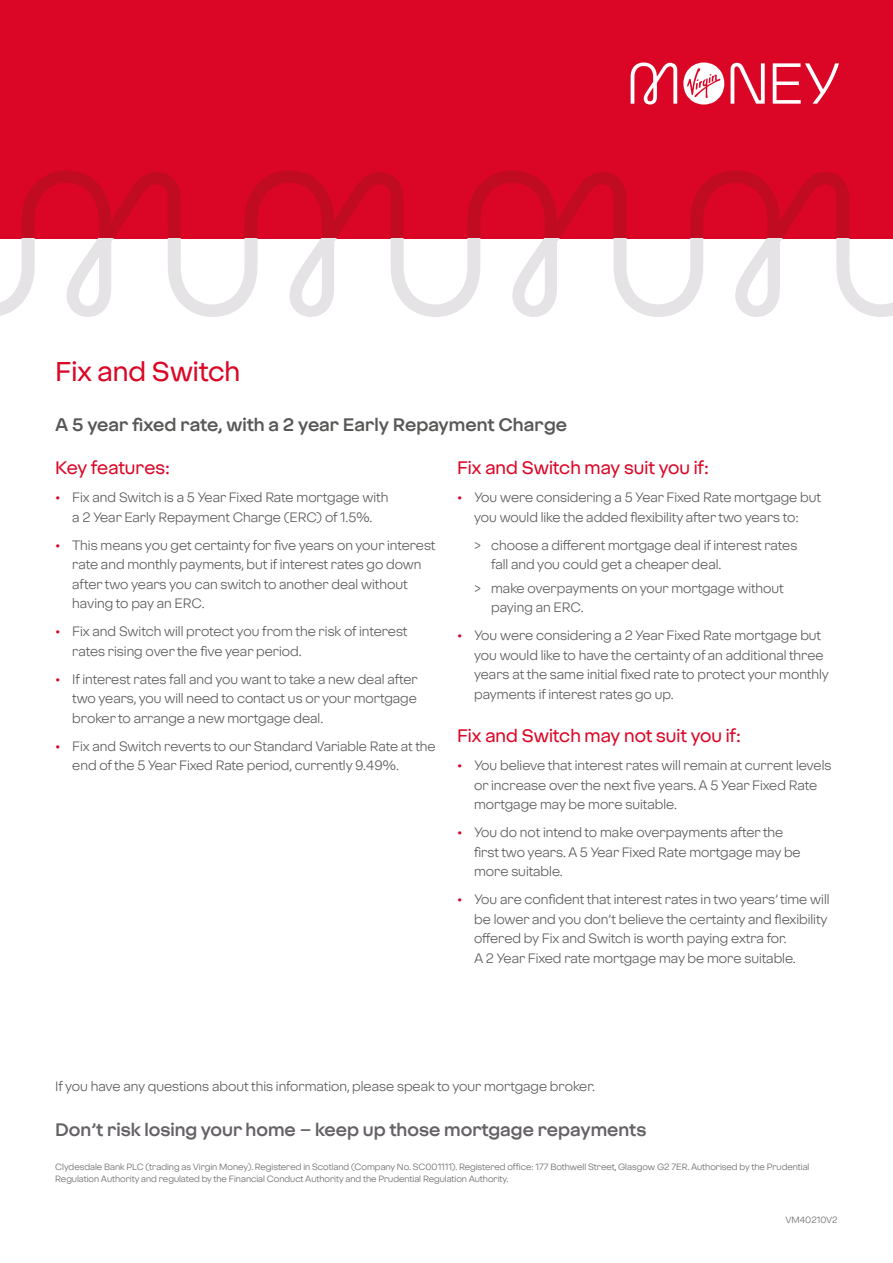
<style>
.page{position:relative;width:893px;height:1263px;background:#fff}
.page>*{position:absolute;margin:0;border:0;box-sizing:border-box;transform-origin:0 0}
.t1{font:500 27px "Virgin Money Sans";color:#db0626}
.t2{font:500 18px "Virgin Money Sans";color:#db0626}
.t3{font:700 18px "Virgin Money Sans";color:#656166}
.t4{font:700 18px "Virgin Money Sans";color:#575756}
.t5{font:13.5px/19.5px "Virgin Money Sans";color:#575756}
.t6{font:9px/12px "Virgin Money Sans";color:#656166}
.s1{color:#db0626}
</style>
<div class="page">
<div style="left:0;top:0;width:893px;height:238px;background:#db0626"></div>
<svg style="left:631px;top:63px;width:208px;height:42px"></svg>
<svg style="left:22px;top:170px;width:828px;height:68px"></svg>
<svg style="left:0;top:238px;width:893px;height:79px"></svg>
<h1 class="t1" style="left:55px;top:355px;width:187px">Fix and Switch</h1>
<h2 class="t4" style="left:55px;top:413px;width:513px">A 5 year fixed rate, with a 2 year Early Repayment Charge</h2>
<h2 class="t2" style="left:55px;top:457px;width:116px">Key features:</h2>
<p class="t5" style="left:55px;top:487px;width:335px;text-align:center"><span class="s1">•</span> Fix and Switch is a 5 Year Fixed Rate mortgage with a 2 Year Early Repayment Charge (ERC) of 1.5%.</p>
<p class="t5" style="left:72px;top:535px;width:365px;text-indent:-17px"><span class="s1">•</span> This means you get certainty for five years on your interest rate and monthly payments, but if interest rates go down after two years you can switch to another deal without having to pay an ERC.</p>
<p class="t5" style="left:72px;top:621px;width:337px;text-indent:-17px"><span class="s1">•</span> Fix and Switch will protect you from the risk of interest rates rising over the five year period.</p>
<p class="t5" style="left:72px;top:669px;width:347px;text-align:justify;text-indent:-17px"><span class="s1">•</span> If interest rates fall and you want to take a new deal after two years, you will need to contact us or your mortgage broker to arrange a new mortgage deal.</p>
<p class="t5" style="left:72px;top:736px;width:365px;text-indent:-17px"><span class="s1">•</span> Fix and Switch reverts to our Standard Variable Rate at the end of the 5 Year Fixed Rate period, currently 9.49%.</p>
<h2 class="t2" style="left:457px;top:457px;width:253px">Fix and Switch may suit you if:</h2>
<p class="t5" style="left:457px;top:487px;width:365px;text-align:center"><span class="s1">•</span> You were considering a 5 Year Fixed Rate mortgage but you would like the added flexibility after two years to:</p>
<p class="t5" style="left:491px;top:535px;width:308px;text-indent:-17px">&gt; choose a different mortgage deal if interest rates fall and you could get a cheaper deal.</p>
<p class="t5" style="left:491px;top:578px;width:294px;text-indent:-17px">&gt; make overpayments on your mortgage without paying an ERC.</p>
<p class="t5" style="left:474px;top:626px;width:356px;text-indent:-17px"><span class="s1">•</span> You were considering a 2 Year Fixed Rate mortgage but you would like to have the certainty of an additional three years at the same initial fixed rate to protect your monthly payments if interest rates go up.</p>
<h2 class="t2" style="left:457px;top:725px;width:285px">Fix and Switch may not suit you if:</h2>
<p class="t5" style="left:474px;top:756px;width:359px;text-indent:-17px"><span class="s1">•</span> You believe that interest rates will remain at current levels or increase over the next five years. A 5 Year Fixed Rate mortgage may be more suitable.</p>
<p class="t5" style="left:474px;top:823px;width:328px;text-indent:-17px"><span class="s1">•</span> You do not intend to make overpayments after the first two years. A 5 Year Fixed Rate mortgage may be more suitable.</p>
<p class="t5" style="left:474px;top:890px;width:357px;text-indent:-17px"><span class="s1">•</span> You are confident that interest rates in two years’ time will be lower and you don’t believe the certainty and flexibility offered by Fix and Switch is worth paying extra for.<br>A 2 Year Fixed rate mortgage may be more suitable.</p>
<p class="t5" style="left:55px;top:1076px;width:541px">If you have any questions about this information, please speak to your mortgage broker.</p>
<h2 class="t3" style="left:55px;top:1118px;width:593px">Don’t risk losing your home – keep up those mortgage repayments</h2>
<p class="t6" style="left:55px;top:1160px;width:756px">Clydesdale Bank PLC (trading as Virgin Money). Registered in Scotland (Company No. SC001111). Registered office: 177 Bothwell Street, Glasgow G2 7ER. Authorised by the Prudential<br>Regulation Authority and regulated by the Financial Conduct Authority and the Prudential Regulation Authority.</p>
<p class="t6" style="left:785px;top:1213px;width:54px">VM40210V2</p>
</div>
